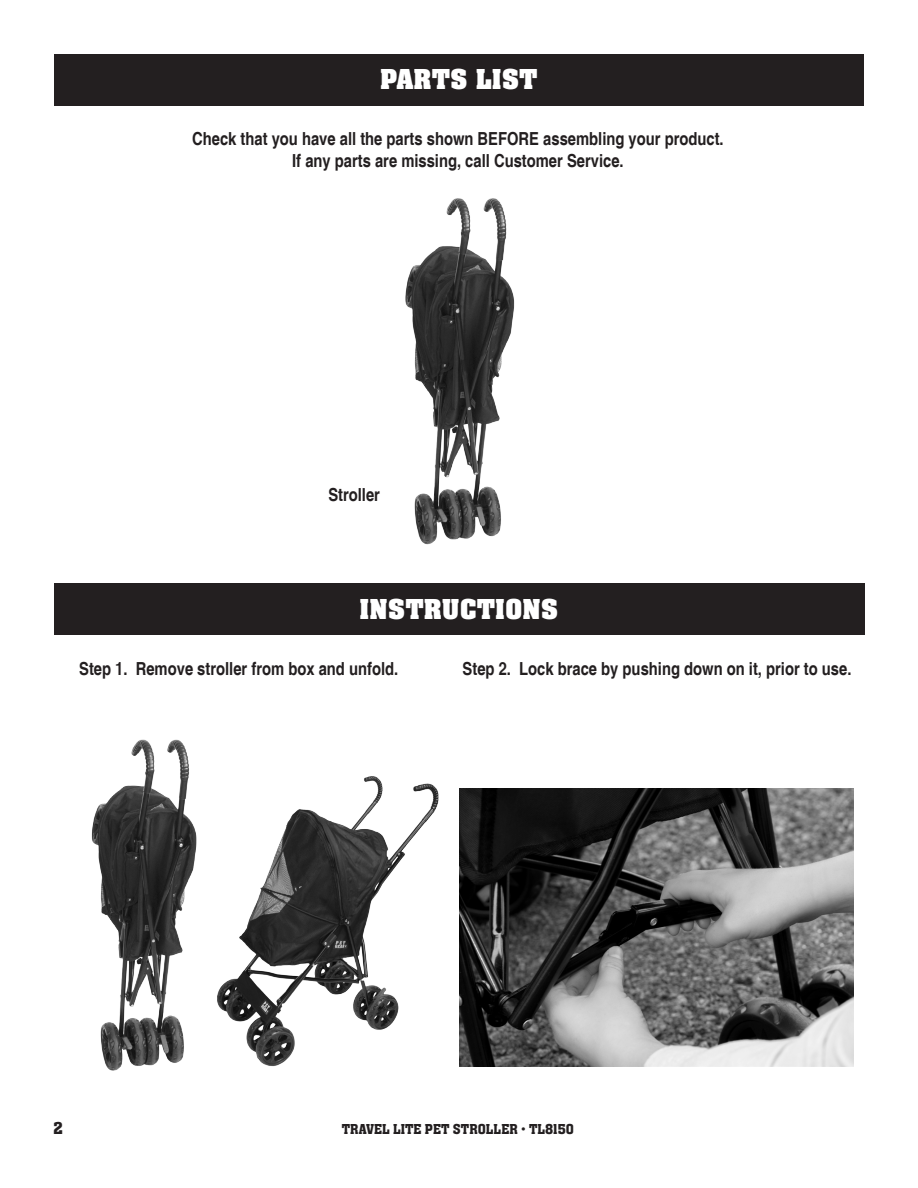
<style>
.page{position:relative;width:918px;height:1188px;background:#fff}
.page>*{position:absolute;margin:0;border:0;box-sizing:border-box;transform-origin:0 0}
.t1{font:700 30px "Aachen Std";color:#fff}
.t2{font:700 condensed 18px "Helvetica";color:#231f20}
.t3{font:500 18px "Aachen Std";color:#231f20}
.t4{font:500 15px "Aachen Std";color:#231f20}
</style>
<div class="page">
<div style="left:54px;top:54px;width:810px;height:52px;background:#231f20"></div>
<div style="left:54px;top:583px;width:810px;height:52px;background:#231f20"></div>
<img style="left:91px;top:739px;width:106px;height:332px">
<img style="left:459px;top:788px;width:395px;height:279px">
<img style="left:405px;top:198px;width:110px;height:347px">
<img style="left:217px;top:776px;width:222px;height:291px">
<p class="t1" style="left:380px;top:63px;width:159px">PARTS LIST</p>
<p class="t2" style="left:192px;top:128px;width:533px">Check that you have all the parts shown BEFORE assembling your product.</p>
<p class="t2" style="left:292px;top:149px;width:333px">If any parts are missing, call Customer Service.</p>
<p class="t2" style="left:328px;top:484px;width:53px">Stroller</p>
<p class="t1" style="left:360px;top:592px;width:200px">INSTRUCTIONS</p>
<p class="t2" style="left:79px;top:658px;width:321px">Step 1. Remove stroller from box and unfold.</p>
<p class="t2" style="left:463px;top:658px;width:390px">Step 2. Lock brace by pushing down on it, prior to use.</p>
<p class="t3" style="left:53px;top:1118px;width:11px">2</p>
<p class="t4" style="left:342px;top:1121px;width:234px">TRAVEL LITE PET STROLLER • TL8150</p>
</div>
